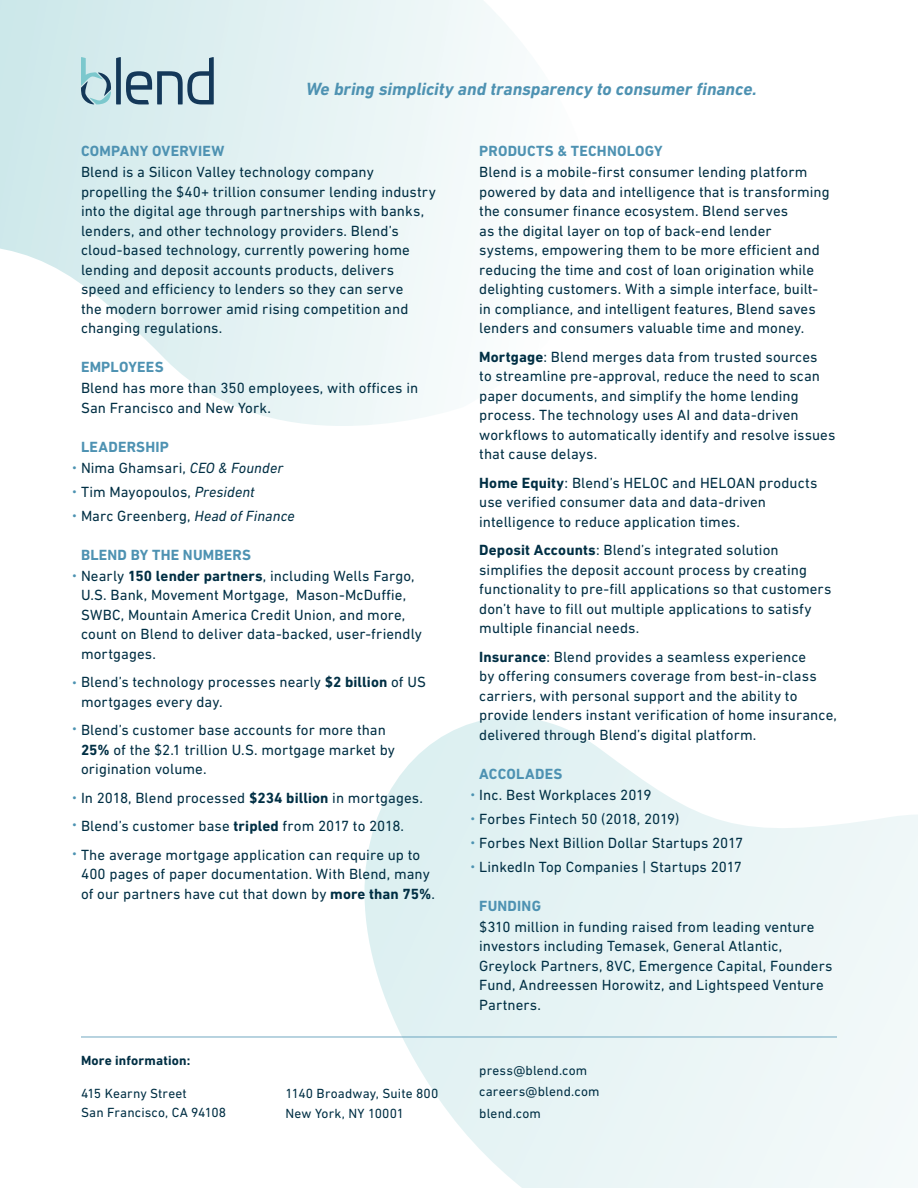
<style>
.page{position:relative;width:918px;height:1188px;background:#fff}
.page>*{position:absolute;margin:0;border:0;box-sizing:border-box;transform-origin:0 0}
.Body{font:italic 700 18px "DIN Next LT Pro";color:#4e92b2}
.Body-2{font:15px/19.5px "DIN Next LT Pro";letter-spacing:.005em;color:#002f44}
.Body-3{font:700 15px "DIN Next LT Pro";letter-spacing:.015em;color:#4e92b2}
.Body-4{font:13.5px "DIN Next LT Pro";letter-spacing:.01em;color:#002f44}
.Body-5{font:700 13.5px "DIN Next LT Pro";letter-spacing:.015em;color:#002f44}
.t1{font:500 10.5px "DIN Next LT Pro";color:#4d93b2}
.s1{font-style:italic}
.s2{font-weight:700}
</style>
<div class="page">
<svg style="left:0;top:0;width:509px;height:426px"></svg>
<svg style="left:255px;top:717px;width:663px;height:471px"></svg>
<svg style="left:81px;top:57px;width:133px;height:47px;background:#9fbac4"></svg>
<hr style="left:81px;top:1037px;width:756px;height:1px;background:#4e92b2">
<p class="Body" style="left:306px;top:78px;width:452px">We bring simplicity and transparency to consumer finance.</p>
<p class="Body-3" style="left:81px;top:142px;width:145px">COMPANY OVERVIEW</p>
<p class="Body-2" style="left:81px;top:162px;width:356px">Blend is a Silicon Valley technology company propelling the $40+ trillion consumer lending industry into the digital age through partnerships with banks, lenders, and other technology providers. Blend’s cloud-based technology, currently powering home lending and deposit accounts products, delivers speed and efficiency to lenders so they can serve<br>the modern borrower amid rising competition and changing regulations.</p>
<p class="Body-3" style="left:81px;top:358px;width:84px">EMPLOYEES</p>
<p class="Body-2" style="left:81px;top:378px;width:339px">Blend has more than 350 employees, with offices in<br>San Francisco and New York.</p>
<p class="Body-3" style="left:81px;top:438px;width:89px">LEADERSHIP</p>
<p class="Body-2" style="left:81px;top:457px;width:204px">Nima Ghamsari, <span class="s1">CEO &amp; Founder</span></p>
<p class="Body-2" style="left:81px;top:481px;width:175px">Tim Mayopoulos, <span class="s1">President</span></p>
<p class="Body-2" style="left:81px;top:505px;width:215px">Marc Greenberg, <span class="s1">Head of Finance</span></p>
<p class="Body-3" style="left:81px;top:546px;width:172px">BLEND BY THE NUMBERS</p>
<p class="Body-2" style="left:81px;top:565px;width:342px">Nearly <span class="s2">150 lender partners</span>, including Wells Fargo, U.S. Bank, Movement Mortgage, Mason-McDuffie, SWBC, Mountain America Credit Union, and more, count on Blend to deliver data-backed, user-friendly mortgages.</p>
<p class="Body-2" style="left:81px;top:672px;width:346px">Blend’s technology processes nearly <span class="s2">$2 billion</span> of US mortgages every day.</p>
<p class="Body-2" style="left:81px;top:720px;width:315px">Blend’s customer base accounts for more than<br><span class="s2">25%</span> of the $2.1 trillion U.S. mortgage market by origination volume.</p>
<p class="Body-2" style="left:81px;top:787px;width:344px">In 2018, Blend processed <span class="s2">$234 billion</span> in mortgages.</p>
<p class="Body-2" style="left:81px;top:816px;width:325px">Blend’s customer base <span class="s2">tripled</span> from 2017 to 2018.</p>
<p class="Body-2" style="left:81px;top:844px;width:356px">The average mortgage application can require up to<br>400 pages of paper documentation. With Blend, many of our partners have cut that down by <span class="s2">more than 75%</span>.</p>
<p class="t1" style="left:72px;top:461px;width:6px">•</p>
<p class="t1" style="left:72px;top:485px;width:6px">•</p>
<p class="t1" style="left:72px;top:509px;width:6px">•</p>
<p class="t1" style="left:72px;top:570px;width:6px">•</p>
<p class="t1" style="left:72px;top:676px;width:6px">•</p>
<p class="t1" style="left:72px;top:723px;width:6px">•</p>
<p class="t1" style="left:72px;top:792px;width:6px">•</p>
<p class="t1" style="left:72px;top:819px;width:6px">•</p>
<p class="t1" style="left:72px;top:847px;width:6px">•</p>
<p class="Body-5" style="left:81px;top:1052px;width:111px">More information:</p>
<p class="Body-3" style="left:479px;top:142px;width:185px">PRODUCTS &amp; TECHNOLOGY</p>
<p class="Body-2" style="left:479px;top:162px;width:352px">Blend is a mobile-first consumer lending platform powered by data and intelligence that is transforming the consumer finance ecosystem. Blend serves<br>as the digital layer on top of back-end lender systems, empowering them to be more efficient and reducing the time and cost of loan origination while delighting customers. With a simple interface, built&shy;in compliance, and intelligent features, Blend saves lenders and consumers valuable time and money.</p>
<p class="Body-2" style="left:479px;top:346px;width:358px"><span class="s2">Mortgage</span>: Blend merges data from trusted sources<br>to streamline pre-approval, reduce the need to scan paper documents, and simplify the home lending process. The technology uses AI and data-driven workflows to automatically identify and resolve issues that cause delays.</p>
<p class="Body-2" style="left:479px;top:472px;width:340px"><span class="s2">Home Equity</span>: Blend’s HELOC and HELOAN products use verified consumer data and data-driven intelligence to reduce application times.</p>
<p class="Body-2" style="left:479px;top:540px;width:354px"><span class="s2">Deposit Accounts</span>: Blend’s integrated solution simplifies the deposit account process by creating functionality to pre-fill applications so that customers don’t have to fill out multiple applications to satisfy multiple financial needs.</p>
<p class="Body-2" style="left:479px;top:646px;width:359px"><span class="s2">Insurance</span>: Blend provides a seamless experience<br>by offering consumers coverage from best-in-class carriers, with personal support and the ability to provide lenders instant verification of home insurance, delivered through Blend’s digital platform.</p>
<p class="Body-3" style="left:479px;top:765px;width:85px">ACCOLADES</p>
<p class="Body-2" style="left:479px;top:784px;width:174px">Inc. Best Workplaces 2019</p>
<p class="Body-2" style="left:479px;top:808px;width:202px">Forbes Fintech 50 (2018, 2019)</p>
<p class="Body-2" style="left:479px;top:832px;width:266px">Forbes Next Billion Dollar Startups 2017</p>
<p class="Body-2" style="left:479px;top:856px;width:264px">LinkedIn Top Companies | Startups 2017</p>
<p class="Body-3" style="left:479px;top:897px;width:63px">FUNDING</p>
<p class="Body-2" style="left:479px;top:916px;width:355px">$310 million in funding raised from leading venture investors including Temasek, General Atlantic, Greylock Partners, 8VC, Emergence Capital, Founders Fund, Andreessen Horowitz, and Lightspeed Venture Partners.</p>
<p class="t1" style="left:470px;top:788px;width:6px">•</p>
<p class="t1" style="left:470px;top:812px;width:6px">•</p>
<p class="t1" style="left:470px;top:836px;width:6px">•</p>
<p class="t1" style="left:470px;top:860px;width:6px">•</p>
<p class="Body-4" style="left:479px;top:1063px;width:110px">press@blend.com</p>
<p class="Body-4" style="left:479px;top:1084px;width:122px">careers@blend.com</p>
<p class="Body-4" style="left:81px;top:1085px;width:107px">415 Kearny Street</p>
<p class="Body-4" style="left:81px;top:1105px;width:147px">San Francisco, CA 94108</p>
<p class="Body-4" style="left:479px;top:1105px;width:63px">blend.com</p>
<p class="Body-4" style="left:286px;top:1086px;width:154px">1140 Broadway, Suite 800</p>
<p class="Body-4" style="left:286px;top:1105px;width:120px">New York, NY 10001</p>
</div>
